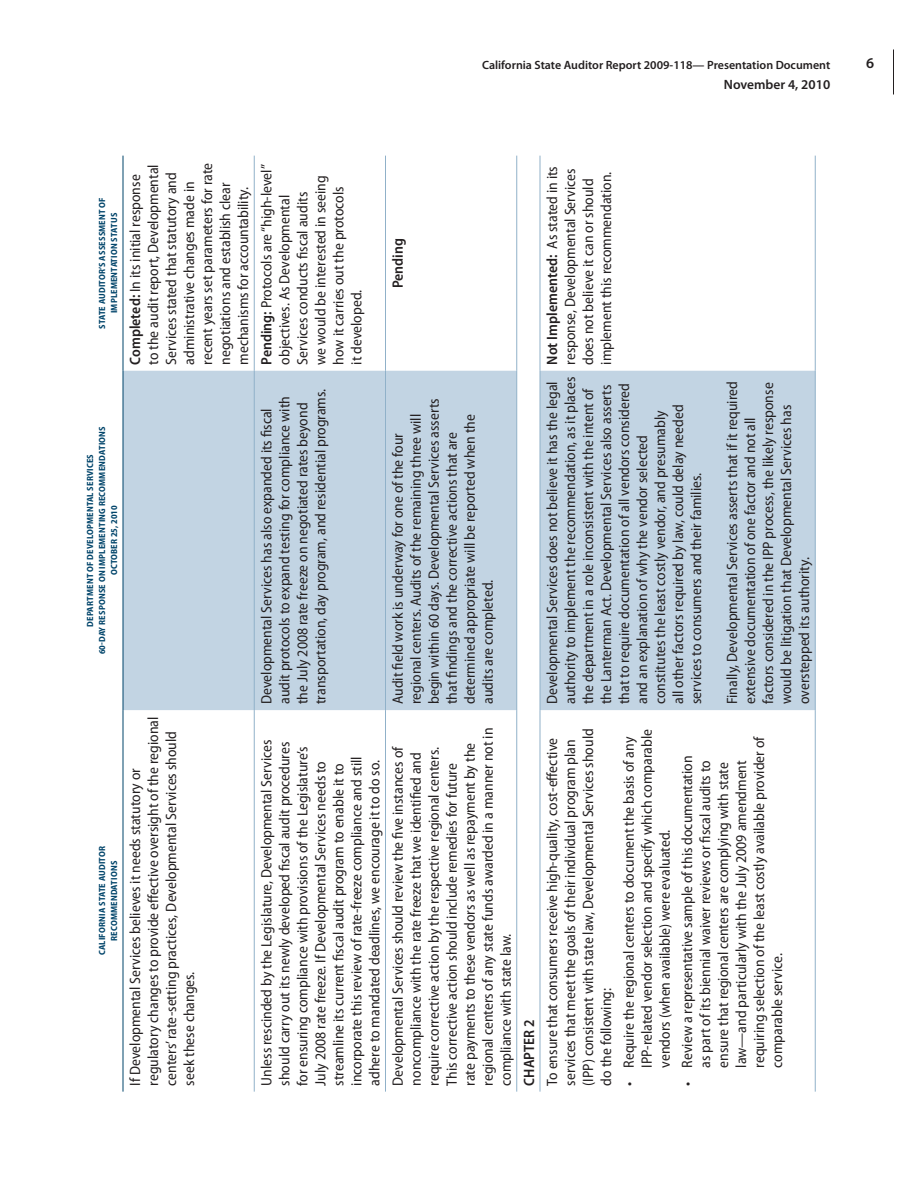
<style>
.page{position:relative;width:918px;height:1188px;background:#fff}
.page>*{position:absolute;margin:0;border:0;box-sizing:border-box;transform-origin:0 0}
.NewTableText{font:semi-condensed 15px/18px "Myriad Pro";color:#231f20}
.NewTableText-2{font:600 semi-condensed 15px "Myriad Pro";color:#231f20}
.t1{font:600 15px "Myriad Pro";color:#231f20}
.t2{font:600 13.5px "Myriad Pro";color:#231f20}
.t3{font:600 12px "Myriad Pro";color:#231f20}
.table_heads{font:700 semi-condensed 9px "Myriad Pro";letter-spacing:.02em;color:#00446a}
.s1{font-weight:600}
</style>
<div class="page">
<hr style="left:893px;top:50px;width:1px;height:44px;background:#231f20">
<div style="left:124px;top:371px;width:691px;height:339px;background:#c2d4e3"></div>
<hr style="left:254px;top:710px;width:1px;height:382px;background:#90b1c9">
<hr style="left:254px;top:371px;width:1px;height:339px;background:#90b1c9">
<hr style="left:254px;top:156px;width:1px;height:215px;background:#90b1c9">
<hr style="left:385px;top:710px;width:1px;height:382px;background:#90b1c9">
<hr style="left:385px;top:371px;width:1px;height:339px;background:#90b1c9">
<hr style="left:385px;top:156px;width:1px;height:215px;background:#90b1c9">
<hr style="left:815px;top:710px;width:1px;height:382px;background:#90b1c9">
<hr style="left:815px;top:371px;width:1px;height:339px;background:#90b1c9">
<hr style="left:815px;top:156px;width:1px;height:215px;background:#90b1c9">
<hr style="left:123px;top:710px;width:1px;height:382px;background:#00446a">
<hr style="left:123px;top:371px;width:1px;height:339px;background:#00446a">
<hr style="left:123px;top:156px;width:1px;height:215px;background:#00446a">
<hr style="left:516px;top:710px;width:1px;height:382px;background:#90b1c9">
<hr style="left:516px;top:371px;width:1px;height:339px;background:#90b1c9">
<hr style="left:516px;top:156px;width:1px;height:215px;background:#90b1c9">
<hr style="left:540px;top:710px;width:1px;height:382px;background:#90b1c9">
<hr style="left:540px;top:371px;width:1px;height:339px;background:#90b1c9">
<hr style="left:540px;top:156px;width:1px;height:215px;background:#90b1c9">
<p class="t3" style="left:482px;top:57px;width:350px">California State Auditor Report 2009-118— Presentation Document</p>
<p class="t1" style="left:866px;top:53px;width:10px">6</p>
<p class="t2" style="left:724px;top:75px;width:108px">November 4, 2010</p>
<p class="table_heads" style="left:97px;top:329px;width:133px;rotate:-90deg">STATE AUDITOR’S ASSESSMENT OF</p>
<p class="table_heads" style="left:109px;top:313px;width:102px;rotate:-90deg">IMPLEMENTATION STATUS</p>
<p class="table_heads" style="left:97px;top:654px;width:230px;rotate:-90deg">60-DAY RESPONSE ON IMPLEMENTING RECOMMENDATIONS</p>
<p class="table_heads" style="left:85px;top:627px;width:174px;rotate:-90deg">DEPARTMENT OF DEVELOPMENTAL SERVICES</p>
<p class="table_heads" style="left:109px;top:575px;width:72px;rotate:-90deg">OCTOBER 25, 2010</p>
<p class="table_heads" style="left:97px;top:955px;width:111px;rotate:-90deg">CALIFORNIA STATE AUDITOR</p>
<p class="table_heads" style="left:109px;top:941px;width:81px;rotate:-90deg">RECOMMENDATIONS</p>
<p class="NewTableText" style="left:127px;top:365px;width:203px;rotate:-90deg"><span class="s1">Completed:</span> In its initial response to the audit report, Developmental Services stated that statutory and administrative changes made in recent years set parameters for rate negotiations and establish clear mechanisms for accountability.</p>
<p class="NewTableText" style="left:258px;top:365px;width:202px;rotate:-90deg"><span class="s1">Pending:</span> Protocols are “high-level” objectives. As Developmental<br>Services conducts fiscal audits<br>we would be interested in seeing how it carries out the protocols<br>it developed.</p>
<p class="NewTableText-2" style="left:389px;top:288px;width:52px;rotate:-90deg">Pending</p>
<p class="NewTableText" style="left:127px;top:1086px;width:370px;rotate:-90deg">If Developmental Services believes it needs statutory or regulatory changes to provide effective oversight of the regional centers’ rate-setting practices, Developmental Services should seek these changes.</p>
<p class="NewTableText" style="left:258px;top:704px;width:317px;rotate:-90deg">Developmental Services has also expanded its fiscal audit protocols to expand testing for compliance with the July 2008 rate freeze on negotiated rates beyond transportation, day program, and residential programs.</p>
<p class="NewTableText" style="left:389px;top:704px;width:307px;rotate:-90deg">Audit field work is underway for one of the four regional centers. Audits of the remaining three will begin within 60 days. Developmental Services asserts that findings and the corrective actions that are determined appropriate will be reported when the audits are completed.</p>
<p class="NewTableText" style="left:258px;top:1086px;width:348px;rotate:-90deg">Unless rescinded by the Legislature, Developmental Services should carry out its newly developed fiscal audit procedures for ensuring compliance with provisions of the Legislature’s July 2008 rate freeze. If Developmental Services needs to streamline its current fiscal audit program to enable it to incorporate this review of rate-freeze compliance and still adhere to mandated deadlines, we encourage it to do so.</p>
<p class="NewTableText" style="left:389px;top:1086px;width:359px;rotate:-90deg">Developmental Services should review the five instances of noncompliance with the rate freeze that we identified and require corrective action by the respective regional centers.<br>This corrective action should include remedies for future<br>rate payments to these vendors as well as repayment by the regional centers of any state funds awarded in a manner not in compliance with state law.</p>
<p class="NewTableText-2" style="left:521px;top:1086px;width:68px;rotate:-90deg">CHAPTER 2</p>
<p class="NewTableText" style="left:544px;top:365px;width:200px;rotate:-90deg"><span class="s1">Not Implemented:</span> As stated in its response, Developmental Services does not believe it can or should implement this recommendation.</p>
<p class="NewTableText" style="left:544px;top:704px;width:329px;rotate:-90deg">Developmental Services does not believe it has the legal authority to implement the recommendation, as it places the department in a role inconsistent with the intent of the Lanterman Act. Developmental Services also asserts that to require documentation of all vendors considered and an explanation of why the vendor selected constitutes the least costly vendor, and presumably<br>all other factors required by law, could delay needed services to consumers and their families.</p>
<p class="NewTableText" style="left:724px;top:704px;width:324px;rotate:-90deg">Finally, Developmental Services asserts that if it required extensive documentation of one factor and not all factors considered in the IPP process, the likely response would be litigation that Developmental Services has overstepped its authority.</p>
<p class="NewTableText" style="left:544px;top:1086px;width:359px;rotate:-90deg">To ensure that consumers receive high-quality, cost-effective services that meet the goals of their individual program plan (IPP) consistent with state law, Developmental Services should do the following:</p>
<p class="NewTableText" style="left:620px;top:1068px;width:340px;text-indent:-18px;rotate:-90deg">• Require the regional centers to document the basis of any<br>IPP-related vendor selection and specify which comparable vendors (when available) were evaluated.</p>
<p class="NewTableText" style="left:679px;top:1068px;width:333px;text-indent:-18px;rotate:-90deg">• Review a representative sample of this documentation<br>as part of its biennial waiver reviews or fiscal audits to ensure that regional centers are complying with state law—and particularly with the July 2009 amendment requiring selection of the least costly available provider of comparable service.</p>
</div>
